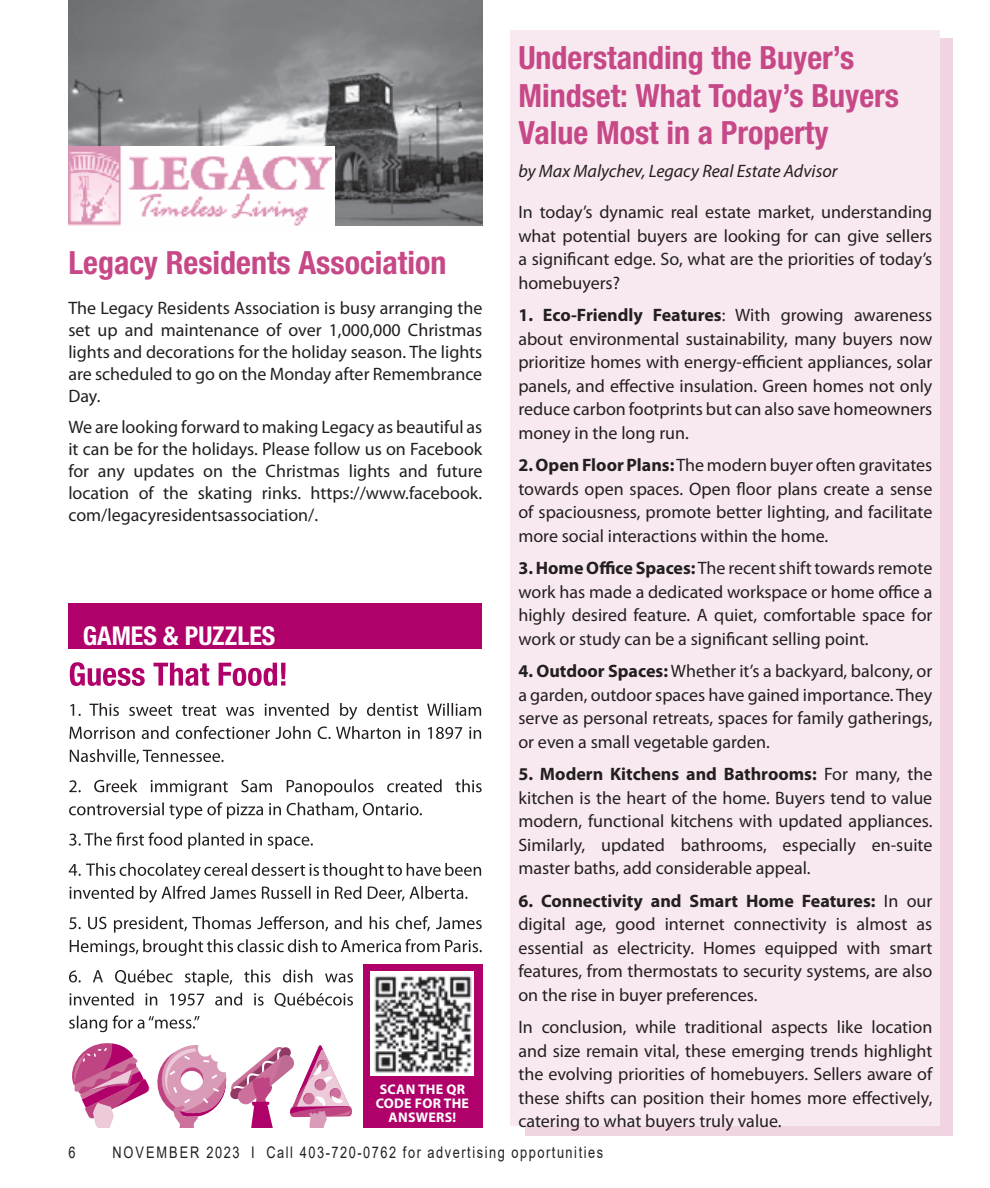
<style>
.page{position:relative;width:990px;height:1188px;background:#fff}
.page>*{position:absolute;margin:0;border:0;box-sizing:border-box;transform-origin:0 0}
.In_Around_title{font:700 condensed 32px/37.4px "Helvetica Neue LT Std";color:#c64887}
.t1{font:700 condensed 26px "Helvetica Neue LT Std";color:#fff}
.Body_text{font:18px/23.4px "Myriad Pro";color:#231f20;text-align:justify}
.Body_text-2{font:italic 18px "Myriad Pro";color:#231f20}
.t2{font:16px "Arial";letter-spacing:.12em;color:#231f20;scale:.8 1}
.Library_subhead{font:700 14px/14px "Myriad Pro";letter-spacing:.02em;color:#fff;text-align:center}
.s1{font-weight:700}
</style>
<div class="page">
<div style="left:525px;top:38px;width:428px;height:1097px;background:#f1d4e1"></div>
<div style="left:511px;top:31px;width:429px;height:1095px;background:#f8e9f0"></div>
<img style="left:68px;top:0;width:414px;height:225px">
<img style="left:68px;top:147px;width:266px;height:79px">
<div style="left:68px;top:604px;width:414px;height:45px;background:#b0016a"></div>
<svg style="left:69px;top:1015px;width:131px;height:17px"></svg>
<svg style="left:70px;top:993px;width:283px;height:14px"></svg>
<svg style="left:69px;top:970px;width:284px;height:16px"></svg>
<svg style="left:70px;top:939px;width:412px;height:17px"></svg>
<svg style="left:69px;top:916px;width:413px;height:17px"></svg>
<svg style="left:70px;top:886px;width:398px;height:17px"></svg>
<svg style="left:69px;top:863px;width:412px;height:17px"></svg>
<svg style="left:69px;top:832px;width:244px;height:17px"></svg>
<svg style="left:69px;top:802px;width:353px;height:17px"></svg>
<svg style="left:69px;top:779px;width:413px;height:17px"></svg>
<svg style="left:70px;top:749px;width:154px;height:15px"></svg>
<svg style="left:69px;top:726px;width:412px;height:13px"></svg>
<svg style="left:70px;top:703px;width:411px;height:17px"></svg>
<svg style="left:70px;top:662px;width:215px;height:24px"></svg>
<svg style="left:72px;top:1043px;width:280px;height:84px"></svg>
<div style="left:363px;top:964px;width:119px;height:163px;background:#b0016a"></div>
<img style="left:371px;top:972px;width:103px;height:104px">
<p class="In_Around_title" style="left:68px;top:244px;width:380px">Legacy Residents Association</p>
<p class="Body_text" style="left:68px;top:297px;width:416px;line-height:22px">The Legacy Residents Association is busy arranging the set up and maintenance of over 1,000,000 Christmas lights and decorations for the holiday season. The lights are scheduled to go on the Monday after Remembrance Day.</p>
<p class="Body_text" style="left:68px;top:416px;width:416px;line-height:22px">We are looking forward to making Legacy as beautiful as it can be for the holidays. Please follow us on Facebook for any updates on the Christmas lights and future location of the skating rinks. https://www.facebook. com/legacyresidentsassociation/.</p>
<p class="t1" style="left:83px;top:620px;width:194px">GAMES &amp; PUZZLES</p>
<p class="Library_subhead" style="left:376px;top:1082px;width:95px">SCAN THE QR<br>CODE FOR THE<br>ANSWERS!</p>
<p class="In_Around_title" style="left:518px;top:39px;width:382px">Understanding the Buyer’s<br>Mindset: What Today’s Buyers<br>Value Most in a Property</p>
<p class="Body_text-2" style="left:518px;top:160px;width:321px">by Max Malychev, Legacy Real Estate Advisor</p>
<p class="Body_text" style="left:518px;top:200px;width:415px">In today’s dynamic real estate market, understanding what potential buyers are looking for can give sellers a significant edge. So, what are the priorities of today’s homebuyers?</p>
<p class="Body_text" style="left:518px;top:303px;width:416px"><span class="s1">1. Eco-Friendly Features</span>: With growing awareness about environmental sustainability, many buyers now prioritize homes with energy-efficient appliances, solar panels, and effective insulation. Green homes not only reduce carbon footprints but can also save homeowners money in the long run.</p>
<p class="Body_text" style="left:518px;top:453px;width:416px"><span class="s1">2. Open Floor Plans:</span> The modern buyer often gravitates towards open spaces. Open floor plans create a sense of spaciousness, promote better lighting, and facilitate more social interactions within the home.</p>
<p class="Body_text" style="left:518px;top:556px;width:416px"><span class="s1">3. Home Office Spaces:</span> The recent shift towards remote work has made a dedicated workspace or home office a highly desired feature. A quiet, comfortable space for work or study can be a significant selling point.</p>
<p class="Body_text" style="left:518px;top:659px;width:416px"><span class="s1">4. Outdoor Spaces:</span> Whether it’s a backyard, balcony, or a garden, outdoor spaces have gained importance. They serve as personal retreats, spaces for family gatherings, or even a small vegetable garden.</p>
<p class="Body_text" style="left:518px;top:762px;width:416px"><span class="s1">5. Modern Kitchens and Bathrooms:</span> For many, the kitchen is the heart of the home. Buyers tend to value modern, functional kitchens with updated appliances.<br>Similarly, updated bathrooms, especially en-suite master baths, add considerable appeal.</p>
<p class="Body_text" style="left:518px;top:889px;width:416px"><span class="s1">6. Connectivity and Smart Home Features:</span> In our digital age, good internet connectivity is almost as essential as electricity. Homes equipped with smart features, from thermostats to security systems, are also on the rise in buyer preferences.</p>
<p class="Body_text" style="left:518px;top:1015px;width:416px">In conclusion, while traditional aspects like location and size remain vital, these emerging trends highlight the evolving priorities of homebuyers. Sellers aware of these shifts can position their homes more effectively, catering to what buyers truly value.</p>
<p class="t2" style="left:68px;top:1141px;width:10px">6</p>
<p class="t2" style="left:112px;top:1141px;width:615px">NOVEMBER 2023 I Call 403-720-0762 for advertising opportunities</p>
</div>
